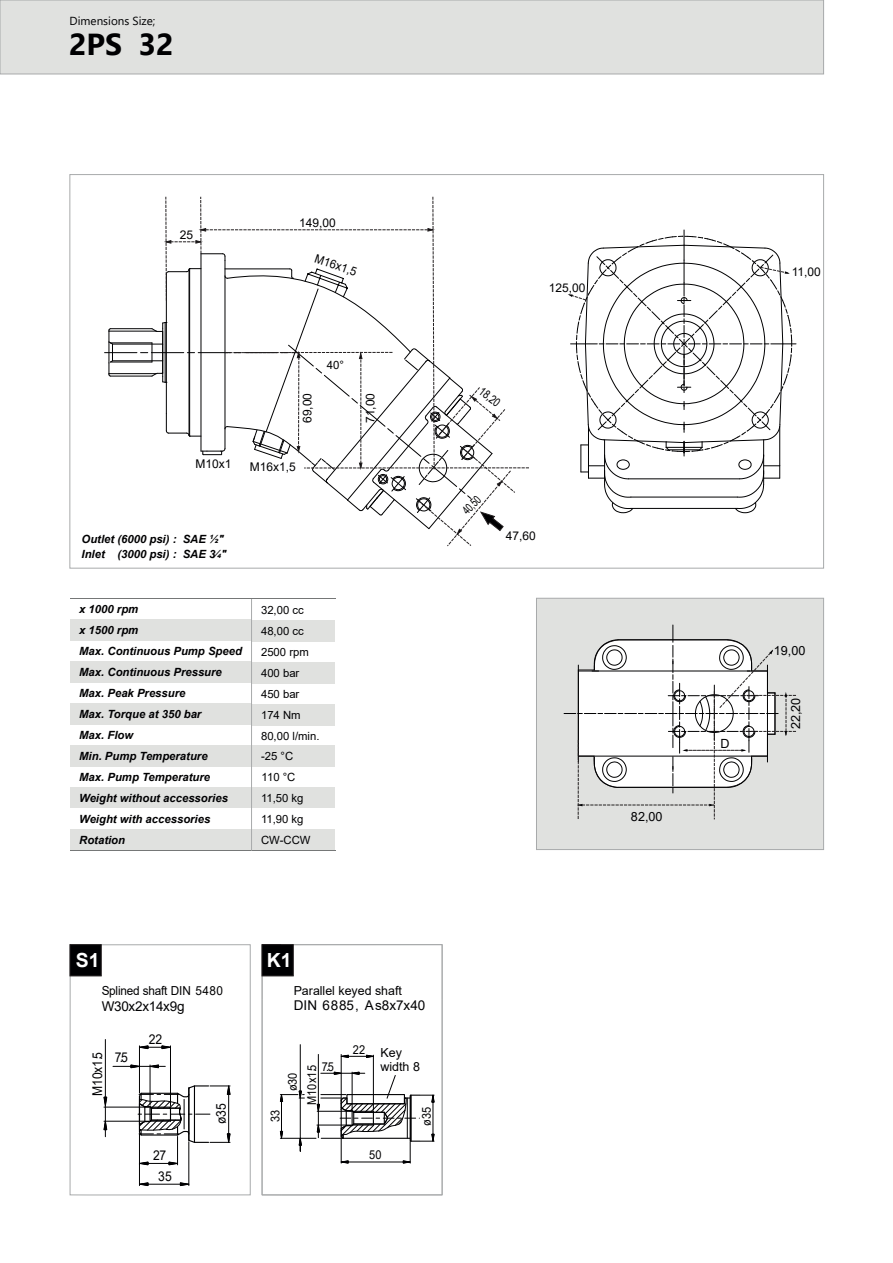
<style>
.page{position:relative;width:893px;height:1263px;background:#fff}
.page>*{position:absolute;margin:0;border:0;box-sizing:border-box;transform-origin:0 0}
.t1{font:700 30.3px "Segoe UI";color:#000002}
.t2{font:700 19.5px "Arial";color:#fff}
.t3{font:13.5px "Arial";color:#000002;scale:.9 1}
.t4{font:13.5px "Arial";color:#000002}
.t5{font:13.5px "Arial";letter-spacing:-.02em;color:#000002}
.t6{font:12.6px "Arial";color:#000002}
.t7{font:12.45px/13.8px "Arial";color:#000002}
.t8{font:12.45px "Arial";letter-spacing:-.02em;color:#000002;scale:.95 1}
.t9{font:12.3px "Arial";color:#000002;scale:.9 1}
.t10{font:12px "Arial";color:#000002}
.t11{font:12px "Arial";color:#000002;scale:.95 1}
.t12{font:12px "Arial";color:#000002;scale:.69 1}
.t13{font:12px "Arial";color:#000002;scale:.78 1}
.t14{font:11.7px "Segoe UI";color:#000002}
.t15{font:11.4px "Arial";color:#000002}
.t16{font:italic 700 11.25px/21px "Arial";color:#000002}
.t17{font:11.25px/21px "Arial";color:#000002}
</style>
<div class="page">
<div style="left:536px;top:597px;width:288px;height:253px;background:#e0e1df"></div>
<div style="left:0;top:0;width:824px;height:74px;background:#e0e1df"></div>
<div style="left:0;top:0;width:824px;height:74px;border:1px solid #a8aaab"></div>
<svg style="left:69px;top:174px;width:755px;height:395px"></svg>
<hr style="left:70px;top:598px;width:265px;height:1px;background:#757777">
<div style="left:70px;top:620px;width:182px;height:21px;background:#e0e1df"></div>
<div style="left:70px;top:662px;width:182px;height:21px;background:#e0e1df"></div>
<div style="left:70px;top:704px;width:182px;height:21px;background:#e0e1df"></div>
<div style="left:70px;top:745px;width:182px;height:21px;background:#e0e1df"></div>
<div style="left:70px;top:787px;width:182px;height:21px;background:#e0e1df"></div>
<div style="left:70px;top:829px;width:182px;height:21px;background:#e0e1df"></div>
<div style="left:252px;top:620px;width:83px;height:21px;background:#e0e1df"></div>
<div style="left:252px;top:662px;width:83px;height:21px;background:#e0e1df"></div>
<div style="left:252px;top:704px;width:83px;height:21px;background:#e0e1df"></div>
<div style="left:252px;top:745px;width:83px;height:21px;background:#e0e1df"></div>
<div style="left:252px;top:787px;width:83px;height:21px;background:#e0e1df"></div>
<div style="left:252px;top:830px;width:83px;height:21px;background:#e0e1df"></div>
<hr style="left:70px;top:850px;width:265px;height:1px;background:#757777">
<hr style="left:251px;top:599px;width:1px;height:252px;background:#a8aaab">
<hr style="left:442px;top:945px;width:1px;height:54px;background:#a8aaab">
<hr style="left:442px;top:999px;width:1px;height:196px;background:#a8aaab">
<div style="left:70px;top:944px;width:32px;height:32px;background:#2e2b2c"></div>
<svg style="left:70px;top:945px;width:180px;height:250px"></svg>
<hr style="left:139px;top:1047px;width:31px;height:1px;background:#000002">
<svg style="left:262px;top:944px;width:180px;height:252px"></svg>
<svg style="left:105px;top:196px;width:424px;height:350px"></svg>
<svg style="left:568px;top:230px;width:228px;height:283px"></svg>
<svg style="left:564px;top:625px;width:232px;height:194px"></svg>
<p class="t14" style="left:70px;top:10px;width:87px">Dimensions Size;</p>
<h1 class="t1" style="left:69px;top:16px;width:106px">2PS 32</h1>
<p class="t10" style="left:180px;top:227px;width:15px">25</p>
<p class="t10" style="left:299px;top:215px;width:38px">149,00</p>
<p class="t11" style="left:318px;top:250px;width:47px;rotate:19deg">M16x1,5</p>
<p class="t15" style="left:327px;top:357px;width:19px">40°</p>
<p class="t10" style="left:299px;top:423px;width:32px;rotate:-90deg">69,00</p>
<p class="t10" style="left:362px;top:423px;width:32px;rotate:-90deg">71,00</p>
<p class="t10" style="left:196px;top:456px;width:38px">M10x1</p>
<p class="t10" style="left:250px;top:458px;width:48px">M16x1,5</p>
<p class="t16" style="left:82px;top:532px;width:146px;line-height:14.4px">Outlet (6000 psi) : SAE ¹⁄2"<br>Inlet (3000 psi) : SAE 3⁄4"</p>
<p class="t16" style="left:79px;top:599px;width:164px">x 1000 rpm<br>x 1500 rpm<br>Max. Continuous Pump Speed<br>Max. Continuous Pressure<br>Max. Peak Pressure<br>Max. Torque at 350 bar<br>Max. Flow<br>Min. Pump Temperature<br>Max. Pump Temperature<br>Weight without accessories<br>Weight with accessories<br>Rotation</p>
<p class="t17" style="left:261px;top:599px;width:60px">32,00 cc<br>48,00 cc<br>2500 rpm<br>400 bar<br>450 bar<br>174 Nm<br>80,00 l/min. -25 °C<br>110 °C<br>11,50 kg<br>11,90 kg<br>CW-CCW</p>
<p class="t10" style="left:549px;top:280px;width:38px">125,00</p>
<p class="t13" style="left:486px;top:383px;width:32px;rotate:38deg">18,20</p>
<p class="t12" style="left:459px;top:506px;width:32px;rotate:-46deg">40,50</p>
<p class="t10" style="left:506px;top:527px;width:32px">47,60</p>
<h2 class="t2" style="left:76px;top:947px;width:25px">S1</h2>
<h2 class="t2" style="left:267px;top:947px;width:26px">K1</h2>
<p class="t8" style="left:102px;top:982px;width:129px">Splined shaft DIN 5480</p>
<p class="t5" style="left:102px;top:997px;width:84px">W30x2x14x9g</p>
<p class="t7" style="left:294px;top:984px;width:110px">Parallel keyed shaft</p>
<p class="t4" style="left:294px;top:996px;width:133px">DIN 6885, As8x7x40</p>
<p class="t3" style="left:88px;top:1096px;width:51px;rotate:-90deg">M10x1.5</p>
<p class="t3" style="left:115px;top:1048px;width:16px">7.5</p>
<p class="t3" style="left:149px;top:1029px;width:17px">22</p>
<p class="t3" style="left:212px;top:1124px;width:25px;rotate:-90deg">ø35</p>
<p class="t9" style="left:267px;top:1122px;width:15px;rotate:-90deg">33</p>
<p class="t9" style="left:284px;top:1091px;width:23px;rotate:-90deg">ø30</p>
<p class="t9" style="left:322px;top:1058px;width:15px">7.5</p>
<p class="t9" style="left:303px;top:1105px;width:46px;rotate:-90deg">M10x1.5</p>
<p class="t9" style="left:353px;top:1041px;width:15px">22</p>
<p class="t7" style="left:380px;top:1045px;width:41px">Key width 8</p>
<p class="t9" style="left:418px;top:1126px;width:23px;rotate:-90deg">ø35</p>
<p class="t3" style="left:153px;top:1145px;width:16px">27</p>
<p class="t9" style="left:369px;top:1146px;width:15px">50</p>
<p class="t3" style="left:158px;top:1167px;width:17px">35</p>
<p class="t6" style="left:631px;top:808px;width:33px">82,00</p>
<p class="t10" style="left:792px;top:263px;width:31px">11,00</p>
<p class="t6" style="left:720px;top:735px;width:11px">D</p>
<p class="t6" style="left:774px;top:641px;width:33px">19,00</p>
<p class="t6" style="left:787px;top:729px;width:33px;rotate:-90deg">22,20</p>
</div>
